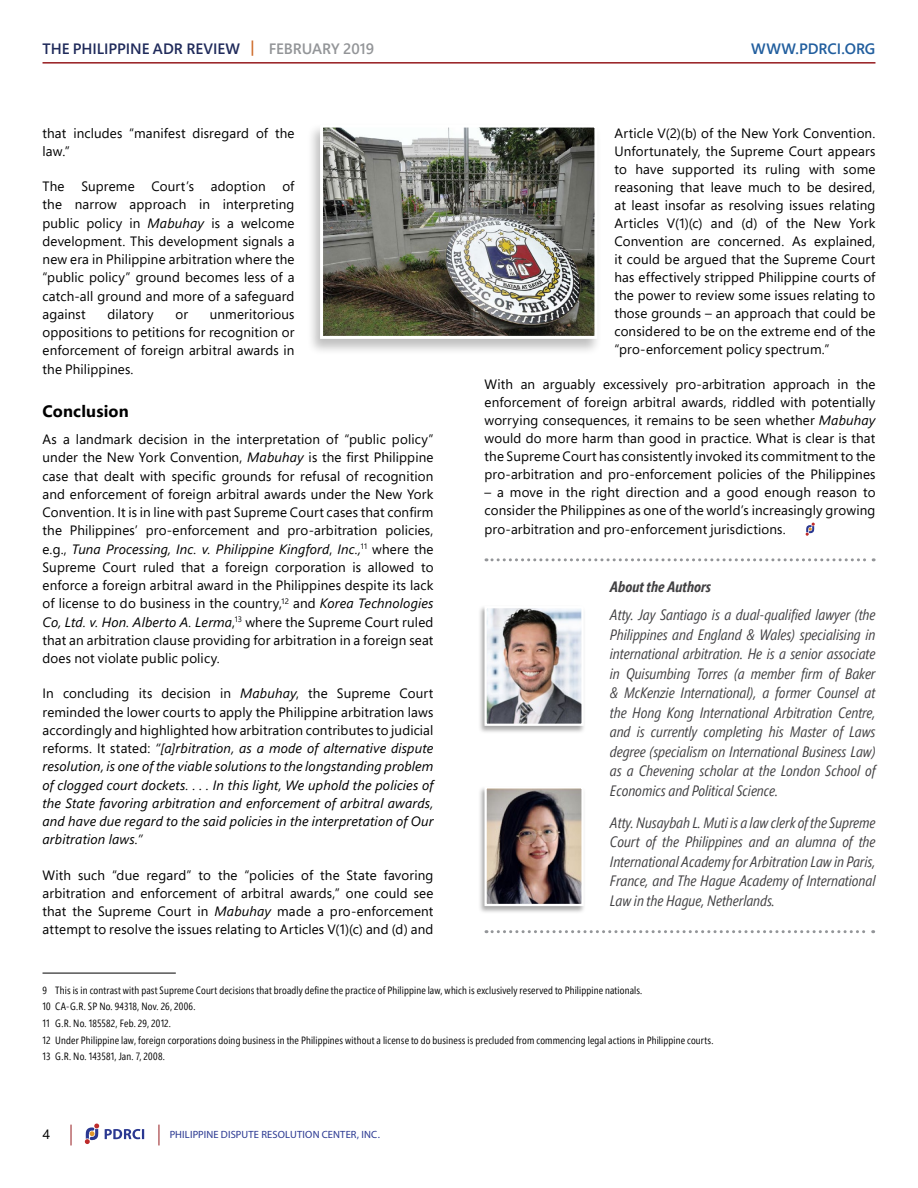
<style>
.page{position:relative;width:918px;height:1188px;background:#fff}
.page>*{position:absolute;margin:0;border:0;box-sizing:border-box;transform-origin:0 0}
.t1{font:700 16.5px "Segoe Pro";letter-spacing:.01em;color:#000}
.t2{font:italic 15px/19.5px "Segoe Pro Cond";color:#414042;text-align:justify}
.t3{font:600 15px "Segoe Pro";letter-spacing:-.005em;color:#202b5b}
.t4{font:italic 700 15px "Segoe Pro Cond";color:#414042}
.t5{font:600 15px "Segoe Pro";color:#215e9e}
.t6{font:13.5px/18.3px "Segoe Pro";letter-spacing:.01em;color:#000;text-align:justify}
.t7{font:italic 13.5px/18.3px "Segoe Pro";letter-spacing:.01em;color:#000;text-align:justify}
.t8{font:10.5px/16.6px "Segoe Pro Cond";letter-spacing:.015em;color:#000}
.t9{font:10.5px "Myriad Hebrew";letter-spacing:.015em;color:#2a3891}
.s1{color:#ce6a28}
.s2{color:#939598}
.s3{font-style:italic}
.s4{font-style:normal}
</style>
<div class="page">
<svg style="left:71px;top:1125px;width:1px;height:20px"></svg>
<svg style="left:159px;top:1125px;width:1px;height:20px"></svg>
<svg style="left:105px;top:1129px;width:39px;height:10px"></svg>
<svg style="left:85px;top:1124px;width:14px;height:20px"></svg>
<svg style="left:806px;top:523px;width:9px;height:13px"></svg>
<hr style="left:43px;top:973px;width:133px;height:1px;background:#000">
<hr style="left:43px;top:62px;width:832px;height:2px;background:#961b1e">
<div style="left:307px;top:123px;width:295px;height:232px;background:#000;opacity:.25"></div>
<img style="left:319px;top:123px;width:280px;height:217px">
<svg style="left:486px;top:558px;width:388px;height:3px"></svg>
<svg style="left:486px;top:930px;width:388px;height:3px"></svg>
<div style="left:478px;top:605px;width:108px;height:129px;background:#000;opacity:.35"></div>
<img style="left:483px;top:605px;width:102px;height:122px">
<div style="left:478px;top:785px;width:108px;height:129px;background:#000;opacity:.35"></div>
<img style="left:483px;top:785px;width:102px;height:122px">
<p class="t3" style="left:43px;top:38px;width:333px">THE PHILIPPINE ADR REVIEW <span class="s1">|</span> <span class="s2">FEBRUARY 2019</span></p>
<p class="t5" style="left:751px;top:38px;width:126px">WWW.PDRCI.ORG</p>
<p class="t6" style="left:43px;top:123px;width:254px">that includes “manifest disregard of the law.”</p>
<p class="t6" style="left:43px;top:177px;width:254px">The Supreme Court’s adoption of the narrow approach in interpreting public policy in <span class="s3">Mabuhay</span> is a welcome development. This development signals a new era in Philippine arbitration where the “public policy” ground becomes less of a catch-all ground and more of a safeguard against</p>
<p class="t6" style="left:107px;top:305px;width:48px">dilatory</p>
<p class="t6" style="left:175px;top:305px;width:14px">or</p>
<p class="t6" style="left:43px;top:305px;width:254px;text-indent:167px">unmeritorious oppositions to petitions for recognition or enforcement of foreign arbitral awards in the Philippines.</p>
<p class="t1" style="left:43px;top:400px;width:88px">Conclusion</p>
<p class="t6" style="left:43px;top:430px;width:393px">As a landmark decision in the interpretation of “public policy” under the New York Convention, <span class="s3">Mabuhay</span> is the first Philippine case that dealt with specific grounds for refusal of recognition and enforcement of foreign arbitral awards under the New York Convention. It is in line with past Supreme Court cases that confirm the Philippines’ pro-enforcement and pro-arbitration policies, e.g., <span class="s3">Tuna Processing, Inc. v. Philippine Kingford</span>, <span class="s3">Inc.,</span><sup>11</sup> where the Supreme Court ruled that a foreign corporation is allowed to enforce a foreign arbitral award in the Philippines despite its lack of license to do business in the country,<sup>12</sup> and <span class="s3">Korea Technologies Co, Ltd. v. Hon. Alberto A. Lerma</span>,<sup>13</sup> where the Supreme Court ruled that an arbitration clause providing for arbitration in a foreign seat does not violate public policy.</p>
<p class="t7" style="left:43px;top:684px;width:393px"><span class="s4">In concluding its decision in</span> Mabuhay<span class="s4">, the Supreme Court reminded the lower courts to apply the Philippine arbitration laws accordingly and highlighted how arbitration contributes to judicial reforms. It stated:</span> “[a]rbitration, as a mode of alternative dispute resolution, is one of the viable solutions to the longstanding problem of clogged court dockets. . . . In this light, We uphold the policies of the State favoring arbitration and enforcement of arbitral awards, and have due regard to the said policies in the interpretation of Our arbitration laws.”</p>
<p class="t6" style="left:43px;top:865px;width:393px">With such “due regard” to the “policies of the State favoring arbitration and enforcement of arbitral awards,” one could see that the Supreme Court in <span class="s3">Mabuhay</span> made a pro-enforcement attempt to resolve the issues relating to Articles V(1)(c) and (d) and</p>
<p class="t6" style="left:614px;top:124px;width:263px">Article V(2)(b) of the New York Convention.<br>Unfortunately, the Supreme Court appears to have supported its ruling with some reasoning that leave much to be desired, at least insofar as resolving issues relating Articles V(1)(c) and (d) of the New York Convention are concerned. As explained, it could be argued that the Supreme Court has effectively stripped Philippine courts of the power to review some issues relating to those grounds – an approach that could be considered to be on the extreme end of the “pro-enforcement policy spectrum.”</p>
<p class="t6" style="left:485px;top:375px;width:392px">With an arguably excessively pro-arbitration approach in the enforcement of foreign arbitral awards, riddled with potentially worrying consequences, it remains to be seen whether <span class="s3">Mabuhay </span>would do more harm than good in practice. What is clear is that the Supreme Court has consistently invoked its commitment to the pro-arbitration and pro-enforcement policies of the Philippines</p>
<p class="t6" style="left:485px;top:483px;width:393px">– a move in the right direction and a good enough reason to consider the Philippines as one of the world’s increasingly growing</p>
<p class="t6" style="left:485px;top:520px;width:303px">pro-arbitration and pro-enforcement jurisdictions.</p>
<p class="t4" style="left:610px;top:577px;width:103px">About the Authors</p>
<p class="t2" style="left:610px;top:605px;width:267px">Atty. Jay Santiago is a dual-qualified lawyer (the Philippines and England &amp; Wales) specialising in international arbitration. He is a senior associate in Quisumbing Torres (a member firm of Baker &amp; McKenzie International), a former Counsel at the Hong Kong International Arbitration Centre, and is currently completing his Master of Laws degree (specialism on International Business Law) as a Chevening scholar at the London School of Economics and Political Science.</p>
<p class="t2" style="left:610px;top:813px;width:267px">Atty. Nusaybah L. Muti is a law clerk of the Supreme Court of the Philippines and an alumna of the International Academy for Arbitration Law in Paris, France, and The Hague Academy of International Law in the Hague, Netherlands.</p>
<p class="t8" style="left:43px;top:982px;width:672px">9 This is in contrast with past Supreme Court decisions that broadly define the practice of Philippine law, which is exclusively reserved to Philippine nationals.<br>10 CA-G.R. SP No. 94318, Nov. 26, 2006.<br>11 G.R. No. 185582, Feb. 29, 2012.<br>12 Under Philippine law, foreign corporations doing business in the Philippines without a license to do business is precluded from commencing legal actions in Philippine courts.<br>13 G.R. No. 143581, Jan. 7, 2008.</p>
<p class="t6" style="left:43px;top:1125px;width:9px">4</p>
<p class="t9" style="left:170px;top:1129px;width:212px">PHILIPPINE DISPUTE RESOLUTION CENTER, INC.</p>
</div>
